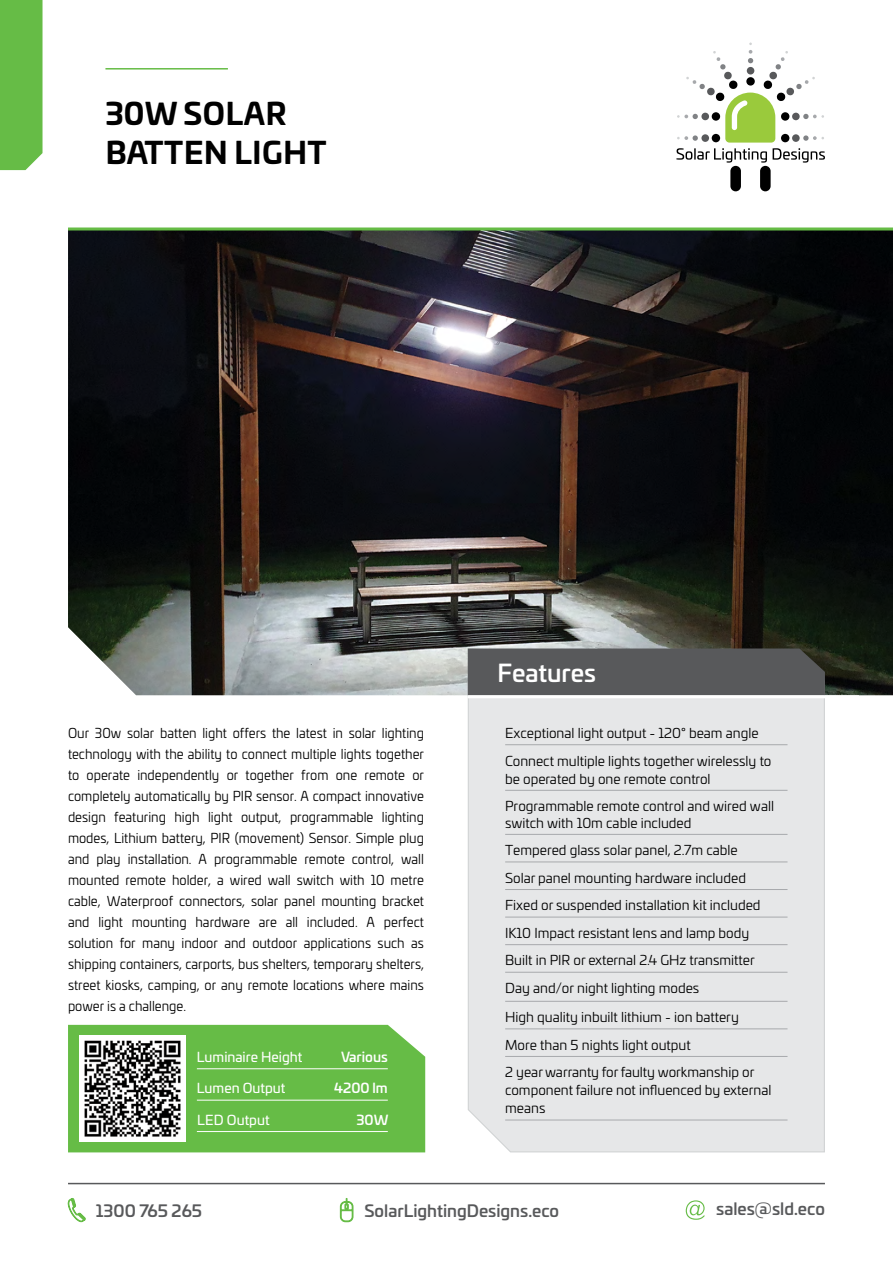
<style>
.page{position:relative;width:893px;height:1263px;background:#fff}
.page>*{position:absolute;margin:0;border:0;box-sizing:border-box;transform-origin:0 0}
.t1{font:700 30px/39px "Univia Pro";letter-spacing:.02em;color:#000}
.t2{font:500 24px "Univia Pro";color:#fff}
.t3{font:500 16.5px "Univia Pro";color:#58595b}
.t4{font:13.5px/21px "Univia Pro";color:#000;text-align:justify;scale:.95 1}
.t5{font:13.5px/27.6px "Univia Pro";color:#000}
.t6{font:13.5px/16.2px "Univia Pro";color:#000}
.t7{font:13.5px "Univia Pro";color:#fff}
.t8{font:500 13.5px "Univia Pro";color:#fff}
.s1{font-style:inherit}
</style>
<div class="page">
<img style="left:68px;top:230px;width:825px;height:465px">
<hr style="left:105px;top:68px;width:123px;height:2px;background:#66bc46">
<div style="left:467px;top:680px;width:358px;height:473px;background:#e6e7e8"></div>
<div style="left:68px;top:1025px;width:357px;height:127px;background:#66bc46"></div>
<hr style="left:505px;top:744px;width:282px;height:1px;background:#a7a9ac">
<hr style="left:505px;top:790px;width:282px;height:1px;background:#a7a9ac">
<hr style="left:505px;top:834px;width:282px;height:1px;background:#a7a9ac">
<hr style="left:505px;top:861px;width:282px;height:1px;background:#a7a9ac">
<hr style="left:505px;top:889px;width:282px;height:1px;background:#a7a9ac">
<hr style="left:505px;top:917px;width:282px;height:1px;background:#a7a9ac">
<hr style="left:505px;top:944px;width:282px;height:1px;background:#a7a9ac">
<hr style="left:505px;top:972px;width:282px;height:1px;background:#a7a9ac">
<hr style="left:505px;top:1001px;width:282px;height:1px;background:#a7a9ac">
<hr style="left:505px;top:1028px;width:282px;height:1px;background:#a7a9ac">
<hr style="left:505px;top:1056px;width:282px;height:1px;background:#a7a9ac">
<hr style="left:505px;top:1120px;width:282px;height:1px;background:#a7a9ac">
<div style="left:468px;top:648px;width:357px;height:47px;background:#58595b"></div>
<div style="left:0;top:0;width:43px;height:170px;background:#66bc46"></div>
<hr style="left:468px;top:695px;width:391px;height:3px;background:#fff">
<hr style="left:68px;top:227px;width:825px;height:3px;background:#66bc46">
<svg style="left:340px;top:1198px;width:13px;height:24px"></svg>
<svg style="left:68px;top:1198px;width:18px;height:24px"></svg>
<svg style="left:686px;top:1200px;width:19px;height:20px"></svg>
<hr style="left:68px;top:1183px;width:757px;height:1px;background:#58595b">
<div style="left:730px;top:166px;width:11px;height:25px;background:#000;border-radius:5px"></div>
<div style="left:760px;top:166px;width:11px;height:25px;background:#000;border-radius:5px"></div>
<svg style="left:676px;top:43px;width:149px;height:120px"></svg>
<div style="left:80px;top:1035px;width:106px;height:107px;background:#fff"></div>
<img style="left:84px;top:1040px;width:97px;height:97px">
<hr style="left:197px;top:1068px;width:191px;height:1px;background:#fff">
<hr style="left:197px;top:1100px;width:191px;height:1px;background:#fff">
<hr style="left:197px;top:1131px;width:191px;height:1px;background:#fff">
<h1 class="t1" style="left:105px;top:92px;width:223px">30W SOLAR<br>BATTEN LIGHT</h1>
<p class="t4" style="left:68px;top:722px;width:376px">Our 30w solar batten light offers the latest in solar lighting technology with the ability to connect multiple lights together to operate independently or together from one remote or completely automatically by PIR sensor. A compact innovative design featuring high light output, programmable lighting modes, Lithium battery, PIR (movement) Sensor. Simple plug and play installation. A programmable remote control, wall mounted remote holder, a wired wall switch with 10 metre cable, Waterproof connectors, solar panel mounting bracket and light mounting hardware are all included. A perfect solution for many indoor and outdoor applications such as shipping containers, carports, bus shelters, temporary shelters, street kiosks, camping, or any remote locations where mains power is a challenge.</p>
<p class="t7" style="left:197px;top:1047px;width:107px">Luminaire Height</p>
<p class="t8" style="left:341px;top:1046px;width:48px">Various</p>
<p class="t7" style="left:197px;top:1078px;width:90px">Lumen Output</p>
<p class="t8" style="left:334px;top:1078px;width:55px">4200 lm</p>
<p class="t7" style="left:197px;top:1109px;width:74px">LED Output</p>
<p class="t8" style="left:356px;top:1109px;width:34px">30W</p>
<h2 class="t2" style="left:497px;top:654px;width:100px">Features</h2>
<p class="t5" style="left:505px;top:718px;width:268px">Exceptional light output - 120° beam angle<br>Connect multiple lights together wirelessly to</p>
<p class="t5" style="left:505px;top:764px;width:207px">be operated by one remote control</p>
<p class="t6" style="left:505px;top:798px;width:270px">Programmable remote control and wired wall switch with 10m cable included</p>
<p class="t5" style="left:505px;top:836px;width:257px">Tempered glass solar panel, 2.7m cable Solar panel mounting hardware included Fixed or suspended installation kit included IK10 Impact resistant lens and lamp body Built in PIR or external 2.4 GHz transmitter Day and<span class="s1">/or</span> night lighting modes</p>
<p class="t5" style="left:505px;top:1003px;width:251px">High quality inbuilt lithium - ion battery<br>More than 5 nights light output<br>2 year warranty for faulty workmanship or</p>
<p class="t5" style="left:505px;top:1081px;width:268px;line-height:18px">component failure not influenced by external means</p>
<p class="t3" style="left:96px;top:1198px;width:108px">1300 765 265</p>
<p class="t3" style="left:364px;top:1198px;width:196px">SolarLightingDesigns.eco</p>
<p class="t3" style="left:716px;top:1196px;width:110px">sales@sld.eco</p>
</div>
